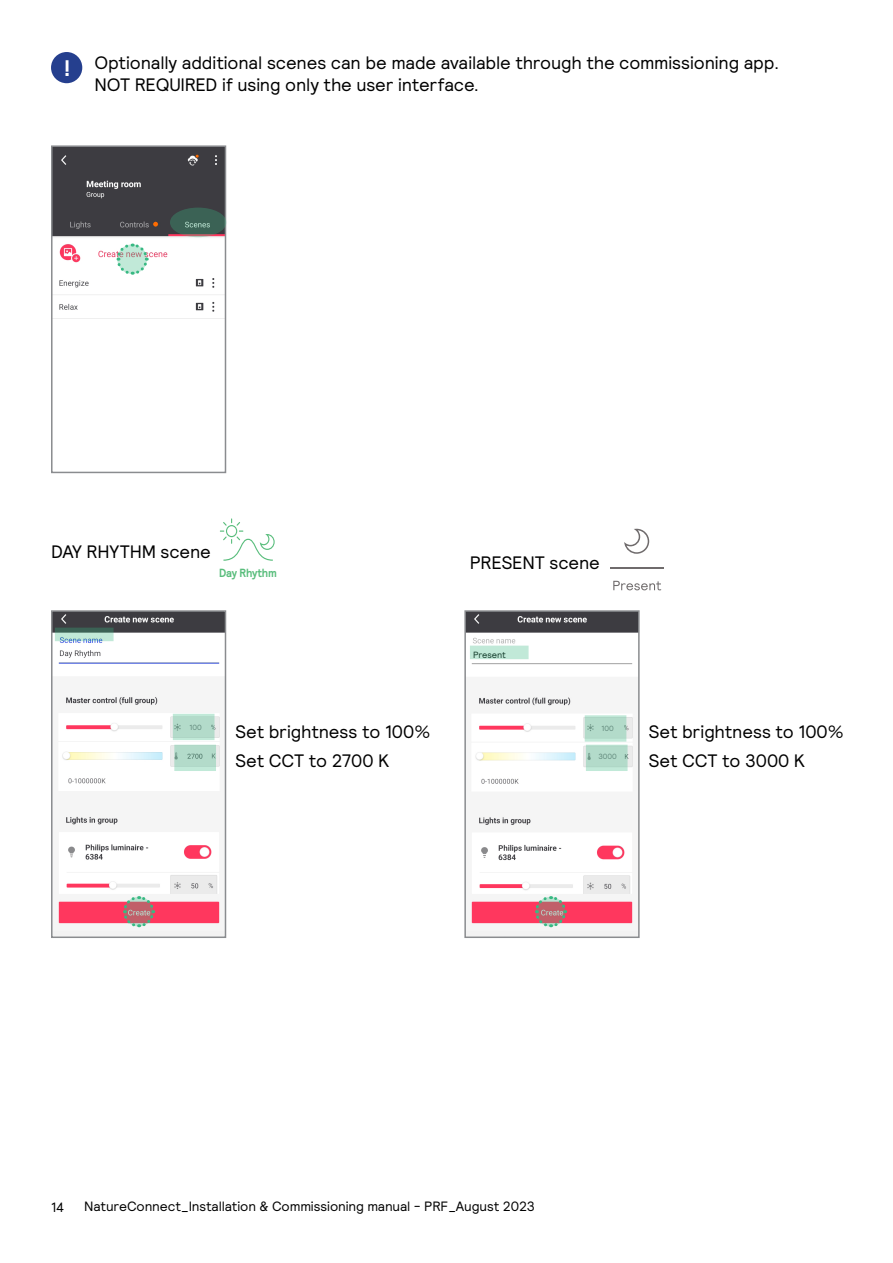
<style>
.page{position:relative;width:893px;height:1263px;background:#fff}
.page>*{position:absolute;margin:0;border:0;box-sizing:border-box;transform-origin:0 0}
.t1{font:700 22.5px "Signify Relative";color:#fff}
.t2{font:18px "Signify Relative";letter-spacing:-.01em;color:#000}
.t3{font:13.5px "Signify Relative";letter-spacing:-.01em;color:#000}
.t4{font:700 11.85px "Signify Relative";letter-spacing:-.015em;color:#59bd7c;scale:.93 1}
.t5{font:9px "Signify Relative";letter-spacing:-.01em;color:#000}
.t6{font:7.5px "Signify Relative";color:#737277}
</style>
<div class="page">
<svg style="left:220px;top:518px;width:55px;height:43px"></svg>
<svg style="left:613px;top:581px;width:48px;height:9px"></svg>
<hr style="left:610px;top:567px;width:53px;height:1px;background:#6f6b6c">
<svg style="left:624px;top:529px;width:25px;height:25px"></svg>
<img style="left:54px;top:148px;width:169px;height:171px">
<div style="left:51px;top:145px;width:175px;height:328px;border:2px solid #8a8c8f"></div>
<img style="left:54px;top:613px;width:169px;height:322px">
<div style="left:51px;top:610px;width:175px;height:328px;border:2px solid #8a8c8f"></div>
<img style="left:467px;top:613px;width:170px;height:322px">
<div style="left:464px;top:610px;width:176px;height:328px;border:2px solid #8a8c8f"></div>
<svg style="left:55px;top:628px;width:59px;height:13px"></svg>
<svg style="left:174px;top:745px;width:42px;height:26px"></svg>
<div style="left:470px;top:646px;width:59px;height:13px;background:#c1e9d8"></div>
<svg style="left:586px;top:745px;width:42px;height:26px"></svg>
<svg style="left:171px;top:208px;width:55px;height:28px"></svg>
<div style="left:170px;top:208px;width:56px;height:29px;border:2px solid #38b983;border-radius:50%"></div>
<svg style="left:115px;top:242px;width:35px;height:34px"></svg>
<svg style="left:121px;top:894px;width:35px;height:35px"></svg>
<svg style="left:533px;top:894px;width:35px;height:35px"></svg>
<svg style="left:173px;top:714px;width:41px;height:26px"></svg>
<svg style="left:585px;top:715px;width:41px;height:27px"></svg>
<div style="left:51px;top:52px;width:31px;height:31px;background:#253f8e;border-radius:50%"></div>
<p class="t1" style="left:64px;top:53px;width:8px">!</p>
<p class="t2" style="left:95px;top:51px;width:686px">Optionally additional scenes can be made available through the commissioning app.</p>
<p class="t2" style="left:95px;top:73px;width:386px">NOT REQUIRED if using only the user interface.</p>
<p class="t2" style="left:51px;top:540px;width:161px">DAY RHYTHM scene</p>
<p class="t4" style="left:219px;top:565px;width:63px">Day Rhythm</p>
<p class="t2" style="left:470px;top:551px;width:132px">PRESENT scene</p>
<p class="t5" style="left:473px;top:649px;width:34px">Present</p>
<p class="t6" style="left:190px;top:722px;width:14px">100</p>
<p class="t6" style="left:601px;top:724px;width:14px">100</p>
<p class="t2" style="left:236px;top:719px;width:196px">Set brightness to 100%</p>
<p class="t2" style="left:649px;top:719px;width:196px">Set brightness to 100%</p>
<p class="t2" style="left:236px;top:749px;width:155px">Set CCT to 2700 K</p>
<p class="t2" style="left:649px;top:749px;width:158px">Set CCT to 3000 K</p>
<p class="t6" style="left:598px;top:751px;width:20px">3000</p>
<p class="t3" style="left:51px;top:1198px;width:15px">14</p>
<p class="t3" style="left:84px;top:1197px;width:452px">NatureConnect_Installation &amp; Commissioning manual - PRF_August 2023</p>
</div>
